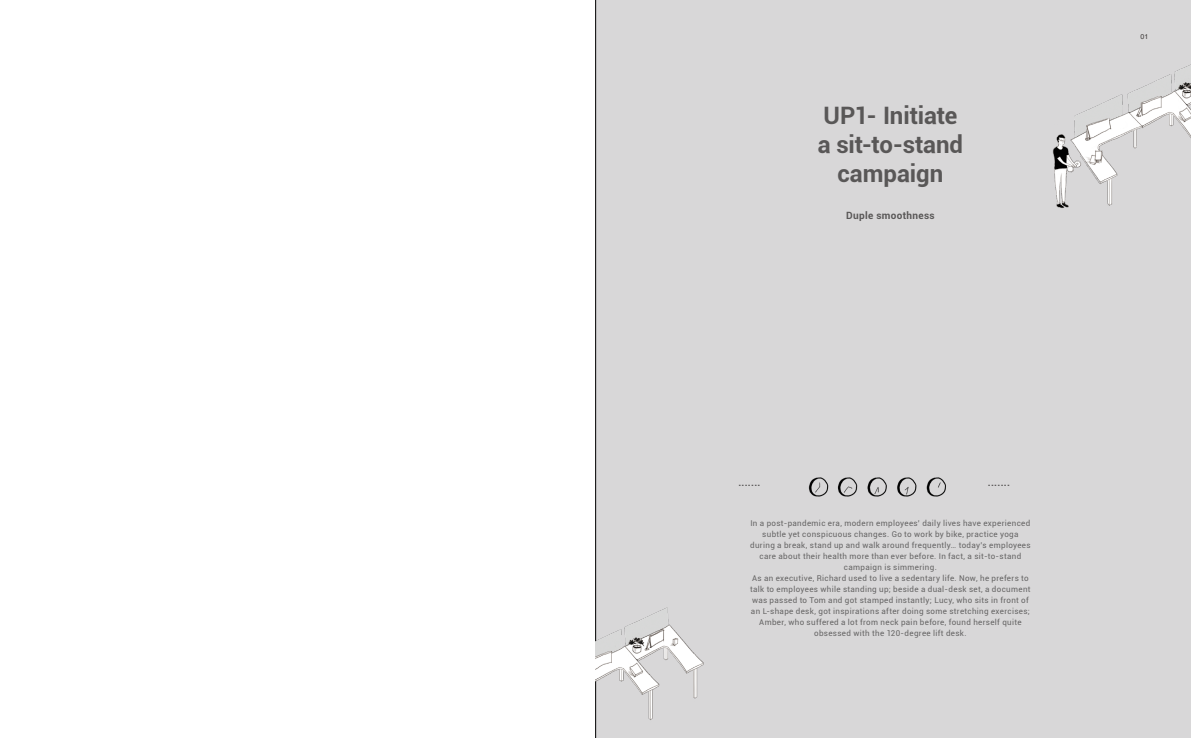
<style>
.page{position:relative;width:1191px;height:738px;background:#fff}
.page>*{position:absolute;margin:0;border:0;box-sizing:border-box;transform-origin:0 0}
.t1{font:700 24px/28.8px "Roboto";letter-spacing:-.005em;color:#595757;text-align:center}
.t2{font:700 10px "Roboto";letter-spacing:.03em;color:#595757}
.t3{font:8px/11px "Roboto";letter-spacing:.04em;color:#656464;text-align:center}
.t4{font:7px "Helvetica";color:#3e3a39}
</style>
<div class="page">
<div style="left:595px;top:0;width:596px;height:737px;background:#d8d7d8"></div>
<h1 class="t1" style="left:818px;top:100px;width:147px">UP1- Initiate a sit-to-stand campaign</h1>
<p class="t2" style="left:846px;top:208px;width:90px">Duple smoothness</p>
<p class="t2" style="left:738px;top:475px;width:24px">.......</p>
<p class="t2" style="left:988px;top:475px;width:24px">.......</p>
<p class="t3" style="left:750px;top:517px;width:282px">In a post-pandemic era, modern employees’ daily lives have experienced subtle yet conspicuous changes. Go to work by bike, practice yoga during a break, stand up and walk around frequently… today’s employees care about their health more than ever before. In fact, a sit-to-stand campaign is simmering.<br>As an executive, Richard used to live a sedentary life. Now, he prefers to talk to employees while standing up; beside a dual-desk set, a document was passed to Tom and got stamped instantly; Lucy, who sits in front of an L-shape desk, got inspirations after doing some stretching exercises; Amber, who suffered a lot from neck pain before, found herself quite obsessed with the 120-degree lift desk.</p>
<p class="t4" style="left:1140px;top:32px;width:9px">01</p>
</div>
